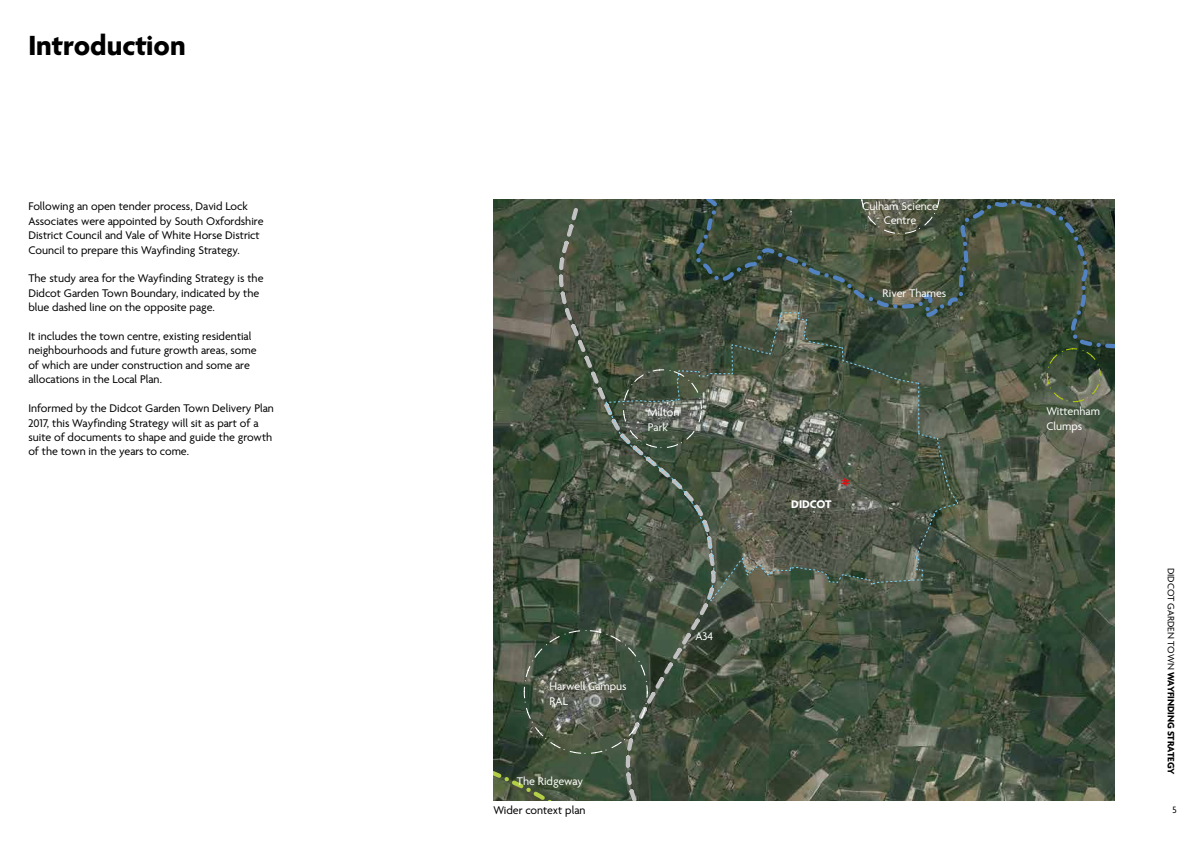
<style>
.page{position:relative;width:1191px;height:842px;background:#fff}
.page>*{position:absolute;margin:0;border:0;box-sizing:border-box;transform-origin:0 0}
.t1{font:700 30px "Agenda One";color:#000}
.t2{font:12px/14.4px "Agenda One";color:#000}
.t3{font:12px/14.4px "Agenda One";color:#fff}
.t4{font:700 12px "Agenda One";color:#fff}
.t5{font:700 10px "Agenda One";letter-spacing:-.01em;color:#000}
.t6{font:10px "Agenda One";color:#000}
.s1{font-weight:400}
</style>
<div class="page">
<img style="left:493px;top:200px;width:621px;height:601px">
<svg style="left:556px;top:206px;width:133px;height:595px;background:#485543"></svg>
<div style="left:1046px;top:348px;width:54px;height:54px;border:1px dashed #b2cb07;border-radius:50%"></div>
<svg style="left:493px;top:760px;width:88px;height:41px;background:#47563c"></svg>
<svg style="left:689px;top:200px;width:425px;height:151px;background:#445140"></svg>
<svg style="left:604px;top:312px;width:356px;height:489px;background:#4c5747"></svg>
<h1 class="t1" style="left:28px;top:29px;width:159px">Introduction</h1>
<p class="t2" style="left:28px;top:200px;width:237px">Following an open tender process, David Lock Associates were appointed by South Oxfordshire District Council and Vale of White Horse District Council to prepare this Wayfinding Strategy.</p>
<p class="t2" style="left:28px;top:272px;width:237px">The study area for the Wayfinding Strategy is the<br>Didcot Garden Town Boundary, indicated by the blue dashed line on the opposite page.</p>
<p class="t2" style="left:28px;top:329px;width:230px">It includes the town centre, existing residential neighbourhoods and future growth areas, some of which are under construction and some are allocations in the Local Plan.</p>
<p class="t2" style="left:28px;top:401px;width:247px">Informed by the Didcot Garden Town Delivery Plan 2017, this Wayfinding Strategy will sit as part of a suite of documents to shape and guide the growth of the town in the years to come.</p>
<p class="t3" style="left:648px;top:405px;width:33px">Milton<br>Park</p>
<p class="t3" style="left:549px;top:679px;width:79px">Harwell Campus<br>RAL</p>
<p class="t3" style="left:517px;top:774px;width:68px">The Ridgeway</p>
<p class="t2" style="left:493px;top:803px;width:94px">Wider context plan</p>
<p class="t3" style="left:695px;top:629px;width:19px">A34</p>
<p class="t3" style="left:862px;top:199px;width:77px;text-align:center">Culham Science<br>Centre</p>
<p class="t3" style="left:882px;top:286px;width:65px">River Thames</p>
<p class="t4" style="left:791px;top:498px;width:42px">DIDCOT</p>
<p class="t3" style="left:1046px;top:405px;width:55px">Wittenham<br>Clumps</p>
<p class="t5" style="left:1176px;top:567px;width:208px;rotate:90deg"><span class="s1">DIDCOT GARDEN TOWN</span> WAYFINDING STRATEGY</p>
<p class="t6" style="left:1172px;top:805px;width:6px">5</p>
</div>
